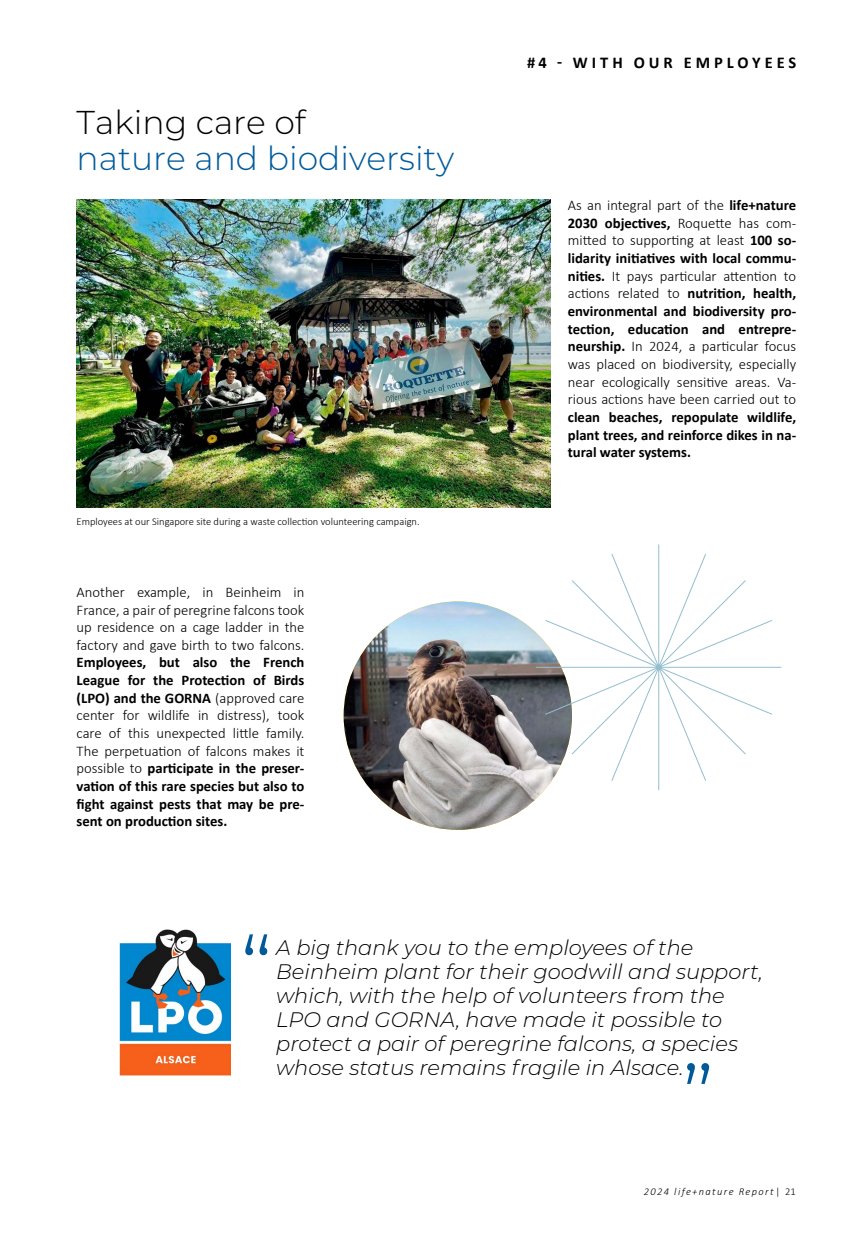
<style>
.page{position:relative;width:851px;height:1234px;background:#fff}
.page>*{position:absolute;margin:0;border:0;box-sizing:border-box;transform-origin:0 0}
.t1{font:100 93px "Montserrat";color:#005a9a}
.t2{font:100 33px "Montserrat";color:#005a9a}
.t3{font:100 33px "Montserrat";color:#000}
.t4{font:italic 300 21px/24px "Montserrat";color:#000}
.t5{font:700 16.5px "Calibri";letter-spacing:.24em;color:#000}
.t6{font:300 14.7px/17.7px "Calibri";color:#000;text-align:justify}
.t7{font:700 14.7px/17.7px "Calibri";color:#000;text-align:justify}
.t8{font:300 10.5px "Calibri";color:#000}
.t9{font:italic 300 10.5px "Calibri";letter-spacing:.13em;color:#000}
.s1{font-weight:300}
.s2{font-weight:700}
.s3{font-style:normal}
</style>
<div class="page">
<img style="left:77px;top:199px;width:473px;height:308px">
<img style="left:120px;top:929px;width:111px;height:145px">
<img style="left:343px;top:601px;width:229px;height:228px;border-radius:114px">
<svg style="left:535px;top:544px;width:247px;height:246px"></svg>
<h2 class="t3" style="left:77px;top:100px;width:231px">Taking care of</h2>
<h2 class="t2" style="left:77px;top:136px;width:379px">nature and biodiversity</h2>
<p class="t8" style="left:77px;top:515px;width:344px">Employees at our Singapore site during a waste collection volunteering campaign.</p>
<p class="t6" style="left:77px;top:583px;width:229px">Another example, in Beinheim in France, a pair of peregrine falcons took up residence on a cage ladder in the factory and gave birth to two falcons.</p>
<p class="t7" style="left:77px;top:653px;width:229px">Employees, but also the French League for the Protection of Birds (LPO) and the GORNA <span class="s1">(approved care center for wildlife in distress), took care of this unexpected little family.<br>The perpetuation of falcons makes it possible to</span> participate in the preser&shy;vation of this rare species but also to fight against pests that may be pre&shy;sent on production sites.</p>
<p class="t5" style="left:527px;top:51px;width:271px">#4 - WITH OUR EMPLOYEES</p>
<p class="t6" style="left:567px;top:196px;width:230px">As an integral part of the <span class="s2">life+nature 2030 objectives,</span> Roquette has com&shy;mitted to supporting at least <span class="s2">100 so&shy;lidarity initiatives with local commu&shy;nities.</span> It pays particular attention to actions related to <span class="s2">nutrition, health, environmental and biodiversity pro&shy;tection, education and entrepre&shy;neurship.</span> In 2024, a particular focus was placed on biodiversity, especially near ecologically sensitive areas. Va&shy;rious actions have been carried out to</p>
<p class="t7" style="left:567px;top:408px;width:230px">clean beaches, repopulate wildlife, plant trees, and reinforce dikes in na&shy;tural water systems.</p>
<h1 class="t1" style="left:240px;top:908px;width:34px">“</h1>
<p class="t4" style="left:276px;top:934px;width:488px">A big thank you to the employees of the Beinheim plant for their goodwill and support, which, with the help of volunteers from the LPO and GORNA, have made it possible to protect a pair of peregrine falcons, a species whose status remains fragile in Alsace.</p>
<h1 class="t1" style="left:681px;top:1037px;width:34px">”</h1>
<p class="t9" style="left:643px;top:1184px;width:153px">2024 life+nature Report<span class="s3">| 21</span></p>
</div>
